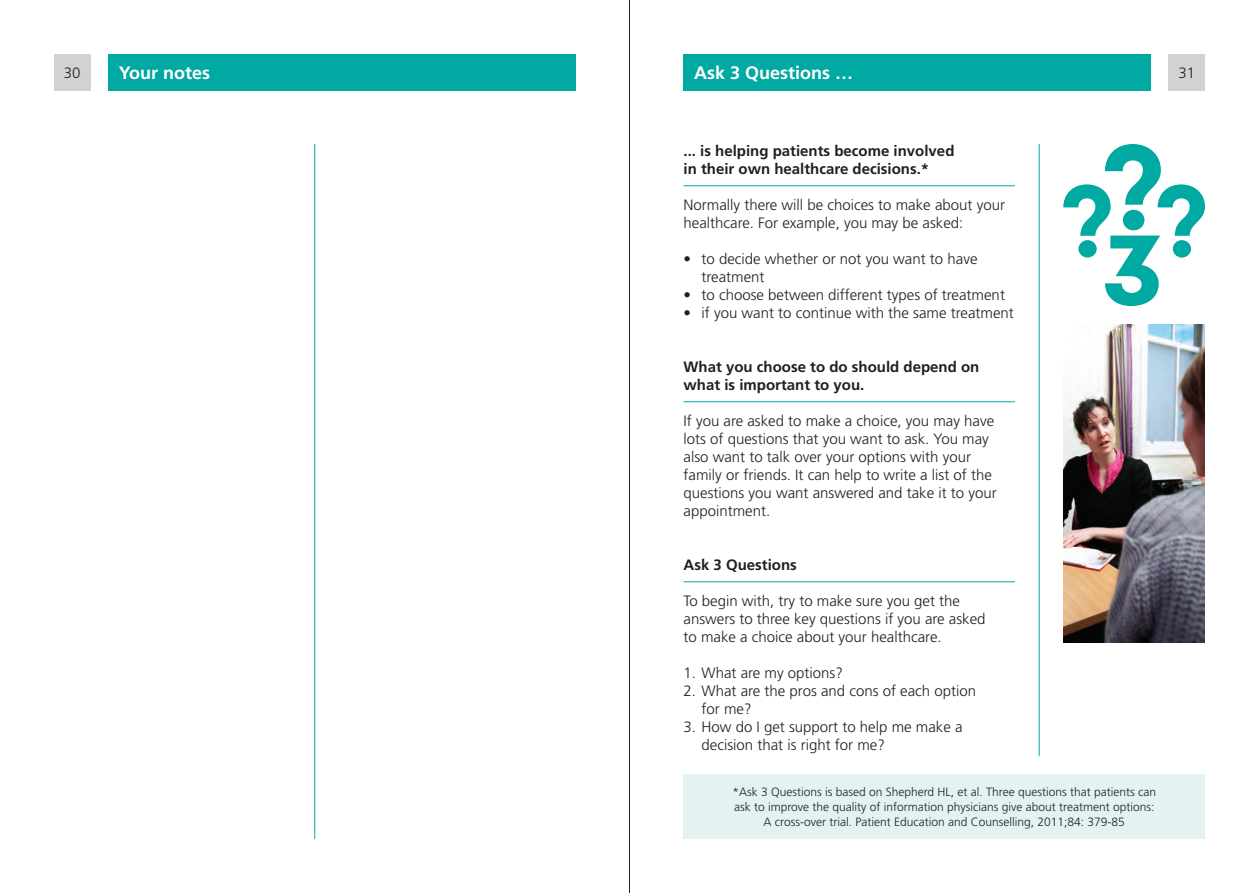
<style>
.page{position:relative;width:1259px;height:893px;background:#fff}
.page>*{position:absolute;margin:0;border:0;box-sizing:border-box;transform-origin:0 0}
.Headings{font:700 18px "Frutiger";color:#fff}
.Body{font:300 15px/18px "Frutiger";color:#231f20}
.Body_bulletted{font:300 15px/18px "Frutiger";color:#231f20}
.UL-not_bulletted{font:700 15px/18px "Frutiger";color:#231f20}
.UL_-_bulletted{font:700 15px "Frutiger";color:#231f20}
.Body-2{font:300 12px/15px "Frutiger";color:#231f20;text-align:center}
</style>
<div class="page">
<div style="left:1169px;top:54px;width:36px;height:36px;background:#d1d2d4"></div>
<div style="left:54px;top:54px;width:36px;height:36px;background:#d1d2d4"></div>
<div style="left:108px;top:54px;width:467px;height:36px;background:#00a9a2"></div>
<hr style="left:314px;top:144px;width:1px;height:695px;background:#00a9a2">
<div style="left:683px;top:54px;width:468px;height:36px;background:#00a9a2"></div>
<hr style="left:683px;top:185px;width:332px;height:1px;background:#00a9a2">
<hr style="left:683px;top:401px;width:332px;height:1px;background:#00a9a2">
<hr style="left:683px;top:581px;width:332px;height:1px;background:#00a9a2">
<svg style="left:1063px;top:144px;width:142px;height:162px"></svg>
<div style="left:683px;top:774px;width:522px;height:65px;background:#e2f3f2"></div>
<hr style="left:1038px;top:144px;width:1px;height:612px;background:#00a9a2">
<img style="left:1063px;top:324px;width:142px;height:318px">
<hr style="left:629px;top:0;width:1px;height:893px;background:#231f20">
<p class="Body" style="left:64px;top:64px;width:18px">30</p>
<p class="Headings" style="left:119px;top:62px;width:93px">Your notes</p>
<p class="Headings" style="left:694px;top:62px;width:161px">Ask 3 Questions …</p>
<p class="Body" style="left:1178px;top:64px;width:18px">31</p>
<p class="UL-not_bulletted" style="left:683px;top:141px;width:272px">... is helping patients become involved in their own healthcare decisions.*</p>
<p class="Body" style="left:683px;top:195px;width:323px">Normally there will be choices to make about your healthcare. For example, you may be asked:</p>
<p class="Body_bulletted" style="left:701px;top:249px;width:277px;text-indent:-18px">• to decide whether or not you want to have treatment</p>
<p class="Body_bulletted" style="left:683px;top:285px;width:323px">• to choose between different types of treatment</p>
<p class="Body_bulletted" style="left:683px;top:303px;width:332px">• if you want to continue with the same treatment</p>
<p class="UL-not_bulletted" style="left:683px;top:357px;width:297px">What you choose to do should depend on what is important to you.</p>
<p class="Body" style="left:683px;top:411px;width:315px">If you are asked to make a choice, you may have lots of questions that you want to ask. You may also want to talk over your options with your family or friends. It can help to write a list of the questions you want answered and take it to your appointment.</p>
<p class="UL_-_bulletted" style="left:683px;top:556px;width:115px">Ask 3 Questions</p>
<p class="Body" style="left:683px;top:591px;width:304px">To begin with, try to make sure you get the answers to three key questions if you are asked to make a choice about your healthcare.</p>
<p class="Body_bulletted" style="left:683px;top:663px;width:161px">1. What are my options?</p>
<p class="Body_bulletted" style="left:701px;top:681px;width:276px;text-indent:-18px">2. What are the pros and cons of each option for me?</p>
<p class="Body_bulletted" style="left:701px;top:717px;width:262px;text-indent:-18px">3. How do I get support to help me make a decision that is right for me?</p>
<p class="Body-2" style="left:732px;top:784px;width:425px">*Ask 3 Questions is based on Shepherd HL, et al. Three questions that patients can ask to improve the quality of information physicians give about treatment options:<br>A cross-over trial. Patient Education and Counselling, 2011;84: 379-85</p>
</div>
